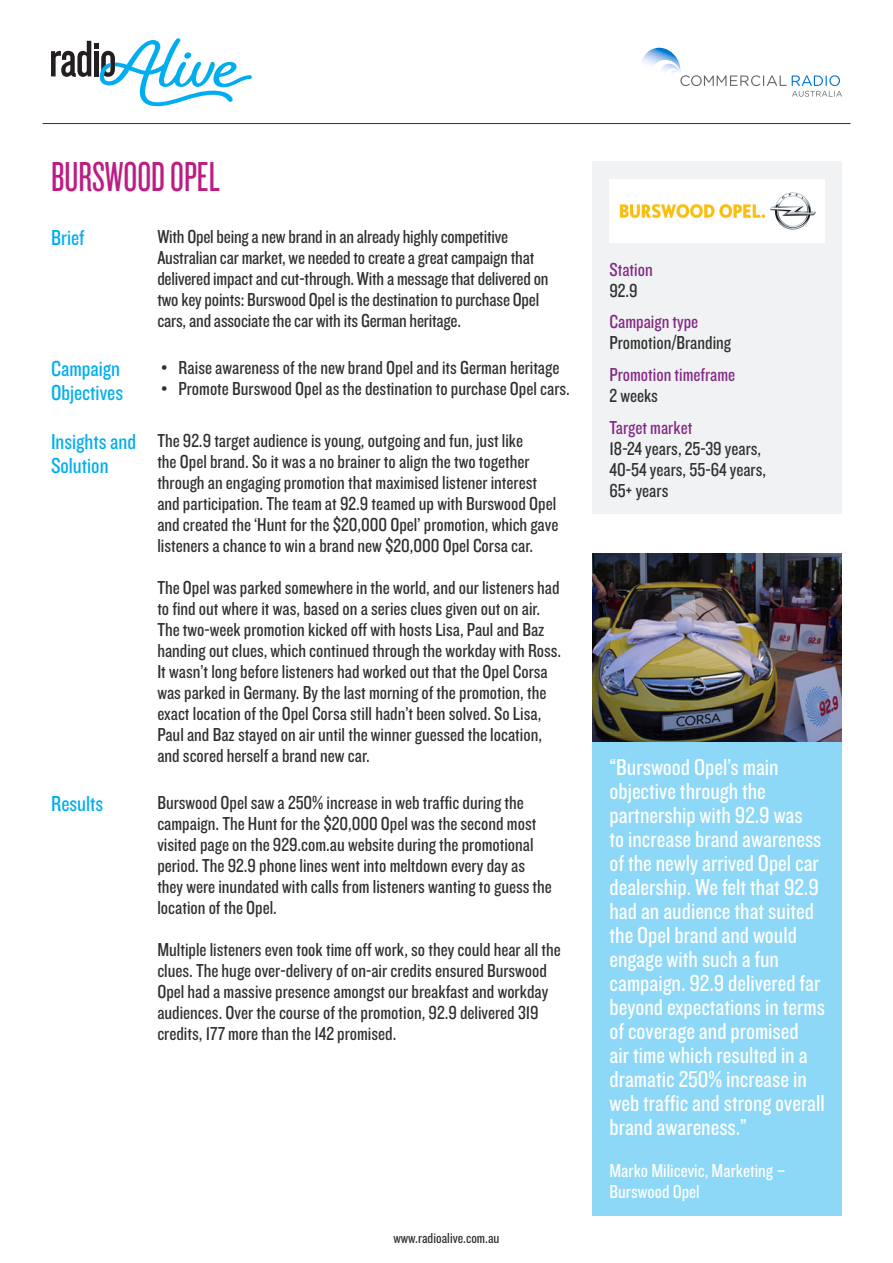
<style>
.page{position:relative;width:893px;height:1263px;background:#fff}
.page>*{position:absolute;margin:0;border:0;box-sizing:border-box;transform-origin:0 0}
.Company_name_30pt{font:43.5px "Knockout HTF27 Junior Bantamwt";color:#bd1c82}
.t1{font:24px/24px "Knockout HTF29 Junior Liteweight";color:#fff}
.SUB{font:22.5px/24px "Knockout HTF29 Junior Liteweight";color:#00aeef}
.Copy_13pt{font:19.5px/21px "Knockout HTF29 Junior Liteweight";color:#2f3131}
.t2{font:19.5px "Knockout HTF29 Junior Liteweight";color:#822985}
.Copy_13pt-2{font:19.5px/21px "Knockout HTF29 Junior Liteweight";color:#fff}
.Copy_13pt-3{font:15px "Knockout HTF29 Junior Liteweight";color:#2f3131}
</style>
<div class="page">
<svg style="left:51px;top:38px;width:201px;height:68px"></svg>
<svg style="left:680px;top:75px;width:162px;height:22px"></svg>
<img style="left:642px;top:48px;width:39px;height:25px">
<hr style="left:43px;top:123px;width:807px;height:1px;background:#2f3131">
<div style="left:592px;top:162px;width:250px;height:352px;background:#f0f2f3"></div>
<div style="left:609px;top:179px;width:216px;height:63px;background:#fff"></div>
<img style="left:619px;top:192px;width:196px;height:38px">
<div style="left:592px;top:742px;width:250px;height:473px;background:#8dd7f7"></div>
<img style="left:592px;top:553px;width:250px;height:189px">
<p class="Company_name_30pt" style="left:51px;top:155px;width:170px">BURSWOOD OPEL</p>
<p class="SUB" style="left:51px;top:226px;width:35px">Brief</p>
<p class="Copy_13pt" style="left:157px;top:226px;width:393px">With Opel being a new brand in an already highly competitive Australian car market, we needed to create a great campaign that delivered impact and cut-through. With a message that delivered on two key points: Burswood Opel is the destination to purchase Opel cars, and associate the car with its German heritage.</p>
<p class="SUB" style="left:51px;top:357px;width:74px">Campaign<br>Objectives</p>
<p class="Copy_13pt" style="left:162px;top:357px;width:399px">• Raise awareness of the new brand Opel and its German heritage</p>
<p class="Copy_13pt" style="left:162px;top:378px;width:410px">• Promote Burswood Opel as the destination to purchase Opel cars.</p>
<p class="SUB" style="left:51px;top:430px;width:87px">Insights and<br>Solution</p>
<p class="Copy_13pt" style="left:157px;top:430px;width:403px">The 92.9 target audience is young, outgoing and fun, just like<br>the Opel brand. So it was a no brainer to align the two together through an engaging promotion that maximised listener interest and participation. The team at 92.9 teamed up with Burswood Opel and created the ‘Hunt for the $20,000 Opel’ promotion, which gave listeners a chance to win a brand new $20,000 Opel Corsa car.</p>
<p class="Copy_13pt" style="left:157px;top:577px;width:405px">The Opel was parked somewhere in the world, and our listeners had to find out where it was, based on a series clues given out on air.<br>The two-week promotion kicked off with hosts Lisa, Paul and Baz handing out clues, which continued through the workday with Ross.<br>It wasn’t long before listeners had worked out that the Opel Corsa was parked in Germany. By the last morning of the promotion, the exact location of the Opel Corsa still hadn’t been solved. So Lisa, Paul and Baz stayed on air until the winner guessed the location, and scored herself a brand new car.</p>
<p class="SUB" style="left:51px;top:792px;width:54px">Results</p>
<p class="Copy_13pt" style="left:157px;top:792px;width:396px">Burswood Opel saw a 250% increase in web traffic during the campaign. The Hunt for the $20,000 Opel was the second most visited page on the 929.com.au website during the promotional period. The 92.9 phone lines went into meltdown every day as they were inundated with calls from listeners wanting to guess the location of the Opel.</p>
<p class="Copy_13pt" style="left:157px;top:939px;width:405px">Multiple listeners even took time off work, so they could hear all the clues. The huge over-delivery of on-air credits ensured Burswood Opel had a massive presence amongst our breakfast and workday audiences. Over the course of the promotion, 92.9 delivered 319 credits, 177 more than the 142 promised.</p>
<p class="Copy_13pt-3" style="left:393px;top:1230px;width:108px">www.radioalive.com.au</p>
<p class="t2" style="left:609px;top:259px;width:45px">Station</p>
<p class="Copy_13pt" style="left:609px;top:280px;width:30px">92.9</p>
<p class="t2" style="left:609px;top:312px;width:90px">Campaign type</p>
<p class="Copy_13pt" style="left:609px;top:333px;width:123px">Promotion/Branding</p>
<p class="t2" style="left:609px;top:365px;width:127px">Promotion timeframe</p>
<p class="Copy_13pt" style="left:609px;top:386px;width:50px">2 weeks</p>
<p class="t2" style="left:609px;top:418px;width:84px">Target market</p>
<p class="Copy_13pt" style="left:609px;top:439px;width:153px">18-24 years, 25-39 years,</p>
<p class="Copy_13pt" style="left:609px;top:460px;width:158px">40-54 years, 55-64 years,</p>
<p class="Copy_13pt" style="left:609px;top:481px;width:60px">65+ years</p>
<p class="t1" style="left:609px;top:756px;width:217px">“Burswood Opel’s main objective through the partnership with 92.9 was<br>to increase brand awareness of the newly arrived Opel car dealership. We felt that 92.9 had an audience that suited the Opel brand and would engage with such a fun campaign. 92.9 delivered far beyond expectations in terms of coverage and promised<br>air time which resulted in a dramatic 250% increase in web traffic and strong overall brand awareness.”</p>
<p class="Copy_13pt-2" style="left:609px;top:1160px;width:178px">Marko Milicevic, Marketing –<br>Burswood Opel</p>
</div>
